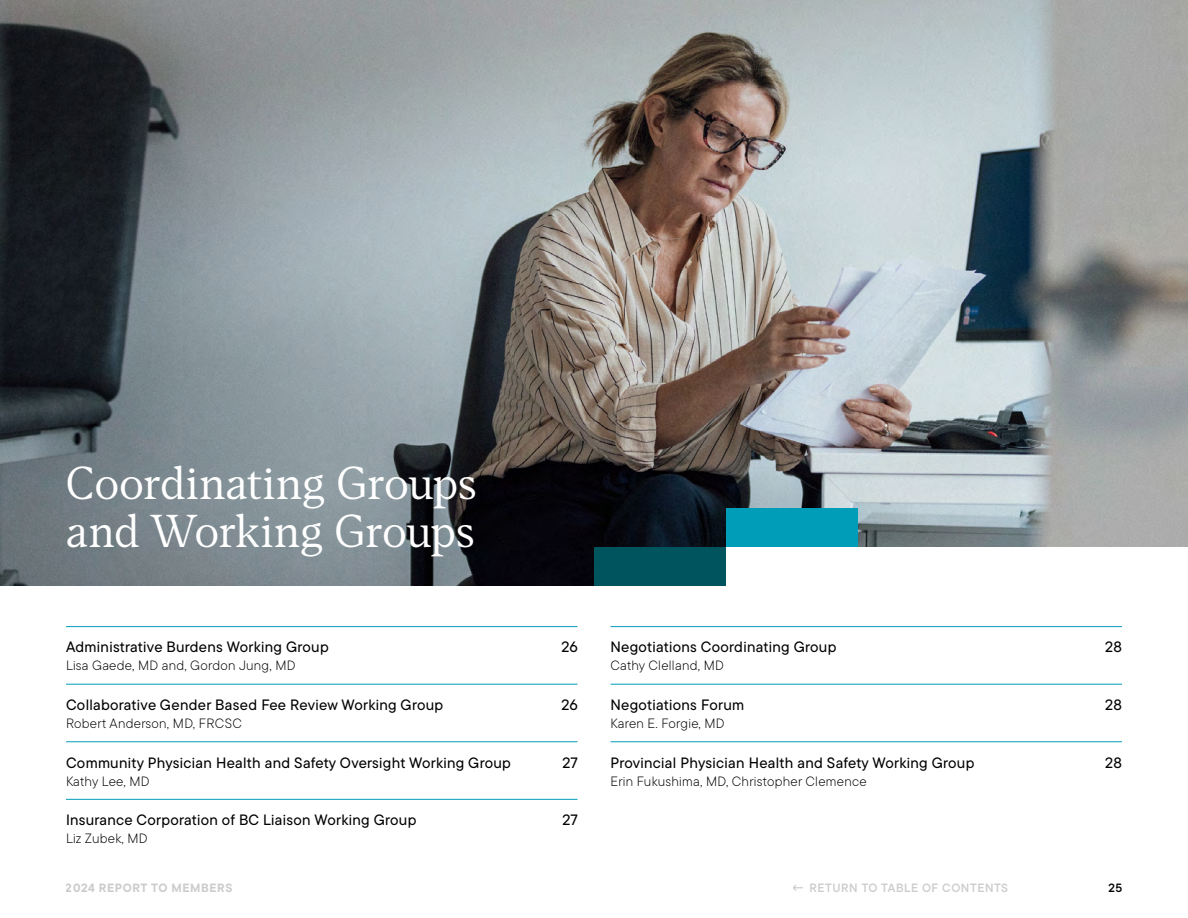
<style>
.page{position:relative;width:1188px;height:918px;background:#fff}
.page>*{position:absolute;margin:0;border:0;box-sizing:border-box;transform-origin:0 0}
.Title_Page{font:300 45px/48px "Para Central";letter-spacing:-.015em;color:#fff}
.Smaller_TOC{font:500 15px "TT Commons Pro";letter-spacing:.02em;color:#000}
.Smaller_TOC-2{font:300 13.5px "TT Commons Pro";letter-spacing:.02em;color:#000}
.t1{font:12px "TT Commons Pro Db";letter-spacing:.05em;color:#ccc}
.t2{font:700 12px "TT Commons Pro";letter-spacing:.05em;color:#ccc}
.t3{font:12px "TT Commons Pro Db";color:#000}
</style>
<div class="page">
<img style="left:0;top:0;width:1188px;height:585px">
<div style="left:726px;top:547px;width:462px;height:48px;background:#fff"></div>
<div style="left:726px;top:509px;width:132px;height:38px;background:#009db8"></div>
<div style="left:594px;top:547px;width:132px;height:38px;background:#00545e"></div>
<hr style="left:66px;top:626px;width:512px;height:1px;background:#009db8">
<hr style="left:66px;top:684px;width:512px;height:1px;background:#009db8">
<hr style="left:66px;top:741px;width:512px;height:1px;background:#009db8">
<hr style="left:66px;top:799px;width:512px;height:1px;background:#009db8">
<hr style="left:611px;top:626px;width:511px;height:1px;background:#009db8">
<hr style="left:611px;top:684px;width:511px;height:1px;background:#009db8">
<hr style="left:611px;top:741px;width:511px;height:1px;background:#009db8">
<p class="Title_Page" style="left:65px;top:460px;width:413px">Coordinating Groups and Working Groups</p>
<p class="Smaller_TOC" style="left:66px;top:636px;width:264px">Administrative Burdens Working Group</p>
<p class="Smaller_TOC" style="left:562px;top:636px;width:18px">26</p>
<p class="Smaller_TOC-2" style="left:66px;top:656px;width:231px">Lisa Gaede, MD and, Gordon Jung, MD</p>
<p class="Smaller_TOC" style="left:66px;top:694px;width:379px">Collaborative Gender Based Fee Review Working Group</p>
<p class="Smaller_TOC" style="left:562px;top:694px;width:18px">26</p>
<p class="Smaller_TOC-2" style="left:66px;top:714px;width:177px">Robert Anderson, MD, FRCSC</p>
<p class="Smaller_TOC" style="left:66px;top:752px;width:447px">Community Physician Health and Safety Oversight Working Group</p>
<p class="Smaller_TOC" style="left:562px;top:752px;width:17px">27</p>
<p class="Smaller_TOC-2" style="left:66px;top:772px;width:85px">Kathy Lee, MD</p>
<p class="Smaller_TOC" style="left:66px;top:809px;width:352px">Insurance Corporation of BC Liaison Working Group</p>
<p class="Smaller_TOC" style="left:562px;top:809px;width:17px">27</p>
<p class="Smaller_TOC-2" style="left:66px;top:829px;width:83px">Liz Zubek, MD</p>
<p class="Smaller_TOC" style="left:611px;top:636px;width:227px">Negotiations Coordinating Group</p>
<p class="Smaller_TOC" style="left:1105px;top:636px;width:18px">28</p>
<p class="Smaller_TOC-2" style="left:611px;top:656px;width:115px">Cathy Clelland, MD</p>
<p class="Smaller_TOC" style="left:611px;top:694px;width:135px">Negotiations Forum</p>
<p class="Smaller_TOC" style="left:1105px;top:694px;width:18px">28</p>
<p class="Smaller_TOC-2" style="left:611px;top:714px;width:116px">Karen E. Forgie, MD</p>
<p class="Smaller_TOC" style="left:611px;top:752px;width:365px">Provincial Physician Health and Safety Working Group</p>
<p class="Smaller_TOC" style="left:1105px;top:752px;width:18px">28</p>
<p class="Smaller_TOC-2" style="left:611px;top:772px;width:258px">Erin Fukushima, MD, Christopher Clemence</p>
<p class="t2" style="left:66px;top:879px;width:168px">2024 REPORT TO MEMBERS</p>
<p class="t3" style="left:1108px;top:879px;width:15px">25</p>
<p class="t1" style="left:792px;top:879px;width:218px">← RETURN TO TABLE OF CONTENTS</p>
</div>
